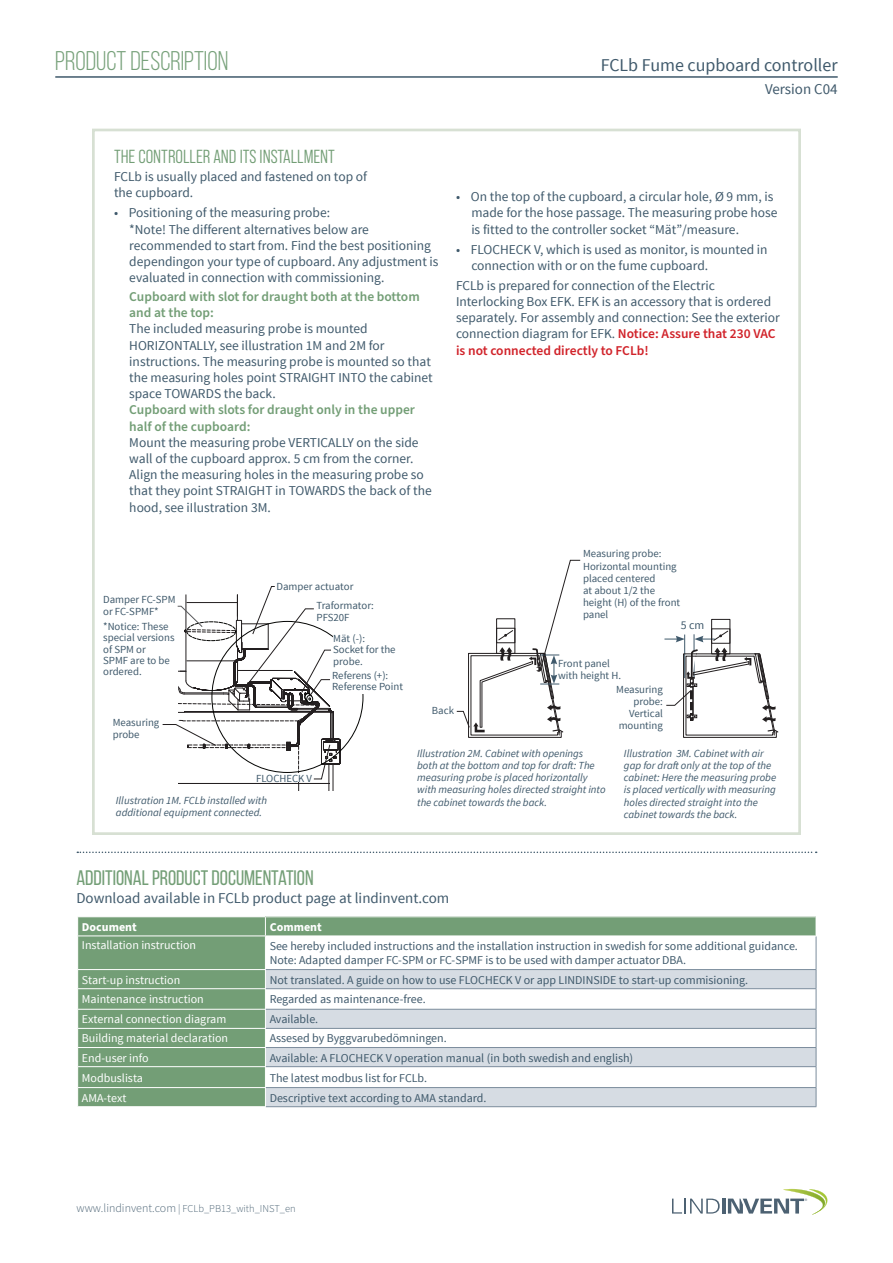
<style>
.page{position:relative;width:893px;height:1263px;background:#fff}
.page>*{position:absolute;margin:0;border:0;box-sizing:border-box;transform-origin:0 0}
.t1{font:27px "Bebas Neue";color:#77a17a}
.Rubrik_1{font:21px "Bebas Neue";color:#739e76}
.Rubrik_1-2{font:18.9px "Bebas Neue Pro Middle";color:#739e76}
.t2{font:18px "Source Sans Pro";color:#3f596b}
.Brödtext_-_grå{font:15px "Source Sans Pro";color:#3f596b}
.Punktlista{font:13.5px/16.2px "Source Sans Pro";color:#3f596b}
.tabell{font:12px/14.4px "Source Sans Pro";color:#3f596b}
.tabell-2{font:12px "Source Sans Pro";color:#fff}
.Brödtext_-_grå-2{font:700 12px "Source Sans Pro";color:#fff}
.Brödtext{font:11.85px "Source Sans Pro";color:#3f596b}
.Bildtext{font:italic 10.8px/12.1px "Source Sans Pro";color:#3f596b}
.Brödtext-2{font:10.8px/11.4px "Source Sans Pro";color:#3f596b}
.t3{font:300 10.5px "Source Sans Pro";color:#445d6f}
.t4{font:300 6.15px "Source Sans Pro";color:#4d6172}
.s1{font-weight:600;color:#739e76}
.s2{font-weight:600;color:#d1232a}
.s3{font-size:12px}
</style>
<div class="page">
<svg style="left:672px;top:1198px;width:48px;height:15px"></svg>
<hr style="left:722px;top:1198px;width:3px;height:15px;background:#4c6172">
<svg style="left:728px;top:1189px;width:100px;height:26px"></svg>
<hr style="left:55px;top:76px;width:783px;height:2px;background:#3f596b">
<div style="left:92px;top:129px;width:709px;height:706px;border:3px solid #d7e0d3"></div>
<svg style="left:77px;top:851px;width:740px;height:2px"></svg>
<div style="left:265px;top:917px;width:551px;height:19px;background:#739e76"></div>
<svg style="left:266px;top:970px;width:550px;height:136px;fill:#d6dce3"></svg>
<hr style="left:816px;top:936px;width:1px;height:33px;background:#7b8c9c">
<hr style="left:266px;top:969px;width:550px;height:1px;background:#7b8c9c">
<hr style="left:266px;top:988px;width:550px;height:1px;background:#7b8c9c">
<hr style="left:266px;top:1009px;width:550px;height:1px;background:#7b8c9c">
<hr style="left:266px;top:1028px;width:550px;height:1px;background:#7b8c9c">
<hr style="left:266px;top:1047px;width:550px;height:1px;background:#7b8c9c">
<hr style="left:266px;top:1066px;width:550px;height:1px;background:#7b8c9c">
<hr style="left:266px;top:1087px;width:550px;height:1px;background:#7b8c9c">
<svg style="left:816px;top:970px;width:1px;height:136px"></svg>
<hr style="left:266px;top:1106px;width:550px;height:1px;background:#7b8c9c">
<svg style="left:77px;top:917px;width:189px;height:190px;background:#7aa37d"></svg>
<hr style="left:77px;top:935px;width:189px;height:1px;background:#fff">
<hr style="left:266px;top:935px;width:550px;height:1px;background:#fff">
<svg style="left:456px;top:560px;width:125px;height:178px"></svg>
<svg style="left:664px;top:636px;width:20px;height:6px"></svg>
<hr style="left:684px;top:634px;width:1px;height:44px;background:#3f596b">
<hr style="left:694px;top:634px;width:1px;height:43px;background:#3f596b">
<div style="left:711px;top:629px;width:19px;height:25px;border:1px solid #231f20"></div>
<div style="left:711px;top:619px;width:19px;height:24px;border:1px solid #231f20"></div>
<svg style="left:666px;top:648px;width:113px;height:90px"></svg>
<svg style="left:694px;top:630px;width:34px;height:12px"></svg>
<svg style="left:162px;top:586px;width:179px;height:205px"></svg>
<h1 class="t1" style="left:55px;top:46px;width:174px">PRODUCT DESCRIPTION</h1>
<h3 class="t2" style="left:601px;top:54px;width:238px">FCLb Fume cupboard controller</h3>
<p class="Brödtext_-_grå" style="left:765px;top:80px;width:74px">Version C04</p>
<p class="Rubrik_1-2" style="left:114px;top:146px;width:222px">THE CONTROLLER AND ITS INSTALLMENT</p>
<p class="Punktlista" style="left:114px;top:169px;width:255px">FCLb is usually placed and fastened on top of the cupboard.</p>
<p class="Punktlista" style="left:129px;top:205px;width:311px;text-indent:-15px">• Positioning of the measuring probe:<br>*Note! The different alternatives below are recommended to start from. Find the best positioning dependingon your type of cupboard. Any adjustment is evaluated in connection with commissioning.</p>
<p class="Punktlista" style="left:129px;top:289px;width:305px"><span class="s1">Cupboard with slot for draught both at the bottom and at the top:<br></span>The included measuring probe is mounted HORIZONTALLY, see illustration 1M and 2M for instructions. The measuring probe is mounted so that the measuring holes point STRAIGHT INTO the cabinet space TOWARDS the back.<br><span class="s1">Cupboard with slots for draught only in the upper half of the cupboard:<br></span>Mount the measuring probe VERTICALLY on the side wall of the cupboard approx. 5 cm from the corner.<br>Align the measuring holes in the measuring probe so that they point STRAIGHT in TOWARDS the back of the hood, see iIlustration 3M.</p>
<p class="Punktlista" style="left:471px;top:189px;width:308px;text-indent:-15px">• On the top of the cupboard, a circular hole, Ø 9 mm, is made for the hose passage. The measuring probe hose is fitted to the controller socket “Mät”/measure.</p>
<p class="Punktlista" style="left:471px;top:241px;width:298px;text-indent:-15px">• FLOCHECK V, which is used as monitor, is mounted in connection with or on the fume cupboard.</p>
<p class="Punktlista" style="left:456px;top:277px;width:325px">FCLb is prepared for connection of the Electric Interlocking Box EFK. EFK is an accessory that is ordered separately. For assembly and connection: See the exterior connection diagram for EFK. <span class="s2">Notice: Assure that 230 VAC is not connected directly to FCLb!</span></p>
<p class="Brödtext-2" style="left:103px;top:594px;width:74px">Damper FC-SPM or FC-SPMF*</p>
<p class="Brödtext-2" style="left:103px;top:621px;width:73px">*Notice: These special versions of SPM or<br>SPMF are to be ordered.</p>
<p class="Brödtext-2" style="left:113px;top:717px;width:48px">Measuring probe</p>
<p class="Brödtext-2" style="left:276px;top:581px;width:78px">Damper actuator</p>
<p class="Brödtext-2" style="left:317px;top:600px;width:59px">Traformator:<br>PFS20F</p>
<p class="Brödtext-2" style="left:333px;top:633px;width:64px">Mät (-):<br>Socket for the probe.</p>
<p class="Brödtext-2" style="left:332px;top:670px;width:72px">Referens (+):<br>Referense Point</p>
<p class="Brödtext-2" style="left:256px;top:773px;width:58px">FLOCHECK V</p>
<p class="Bildtext" style="left:116px;top:794px;width:153px">Illustration 1M. FCLb installed with additional equipment connected.</p>
<p class="Brödtext-2" style="left:583px;top:548px;width:95px;line-height:12.1px">Measuring probe:<br>Horizontal mounting</p>
<p class="Brödtext-2" style="left:583px;top:573px;width:74px">placed centered</p>
<p class="Brödtext-2" style="left:583px;top:584px;width:99px;line-height:12.1px">at about 1/2 the height (H) of the front panel</p>
<p class="Brödtext-2" style="left:558px;top:657px;width:64px;line-height:12.1px">Front panel with height H.</p>
<p class="Brödtext" style="left:681px;top:618px;width:25px">5 cm</p>
<p class="Brödtext-2" style="left:432px;top:705px;width:24px">Back</p>
<p class="Bildtext" style="left:417px;top:747px;width:190px">Illustration 2M. Cabinet with openings both at the bottom and top for draft: The measuring probe is placed horizontally with measuring holes directed straight into the cabinet towards the back.</p>
<p class="Brödtext-2" style="left:616px;top:683px;width:48px;line-height:12.1px;text-align:right">Measuring probe:</p>
<p class="Brödtext-2" style="left:619px;top:708px;width:46px;line-height:12.1px;text-align:right">Vertical mounting</p>
<p class="Bildtext" style="left:624px;top:747px;width:154px">Illustration 3M. Cabinet with air gap for draft only at the top of the cabinet: Here the measuring probe is placed vertically with measuring holes directed straight into the cabinet towards the back.</p>
<p class="Rubrik_1" style="left:76px;top:866px;width:239px">ADDITIONAL PRODUCT DOCUMENTATION</p>
<p class="Brödtext_-_grå" style="left:76px;top:889px;width:374px">Download available in FCLb product page at lindinvent.com</p>
<p class="Brödtext_-_grå-2" style="left:82px;top:919px;width:56px">Document</p>
<p class="Brödtext_-_grå-2" style="left:270px;top:919px;width:54px">Comment</p>
<p class="tabell-2" style="left:82px;top:938px;width:116px">Installation instruction</p>
<p class="tabell" style="left:270px;top:939px;width:530px">See hereby included instructions and the installation instruction in swedish for some additional guidance.<br>Note: Adapted damper FC-SPM or FC-SPMF is to be used with damper actuator DBA.</p>
<p class="tabell-2" style="left:82px;top:972px;width:100px">Start-up instruction</p>
<p class="tabell" style="left:270px;top:973px;width:480px">Not translated. A guide on how to use FLOCHECK V or app LINDINSIDE to start-up commisioning.</p>
<p class="tabell-2" style="left:82px;top:992px;width:123px">Maintenance instruction</p>
<p class="tabell" style="left:270px;top:992px;width:158px">Regarded as maintenance-free.</p>
<p class="tabell-2" style="left:82px;top:1012px;width:146px">External connection diagram</p>
<p class="tabell" style="left:270px;top:1012px;width:50px">Available.</p>
<p class="tabell-2" style="left:82px;top:1031px;width:148px">Building material declaration</p>
<p class="tabell" style="left:270px;top:1031px;width:179px">Assesed by Byggvarubedömningen.</p>
<p class="tabell-2" style="left:82px;top:1050px;width:68px">End-user info</p>
<p class="tabell" style="left:270px;top:1050px;width:365px">Available: A FLOCHECK V operation manual (in both swedish and english)</p>
<p class="tabell-2" style="left:82px;top:1070px;width:63px">Modbuslista</p>
<p class="tabell" style="left:270px;top:1071px;width:159px">The latest modbus list for FCLb.</p>
<p class="tabell-2" style="left:82px;top:1090px;width:46px">AMA-text</p>
<p class="tabell" style="left:270px;top:1091px;width:218px">Descriptive text according to AMA standard.</p>
<p class="t3" style="left:77px;top:1201px;width:221px"><span class="s3">www.lindinvent.com</span> | FCLb_PB13_with_INST_en</p>
<p class="t4" style="left:805px;top:1197px;width:4px">®</p>
</div>
